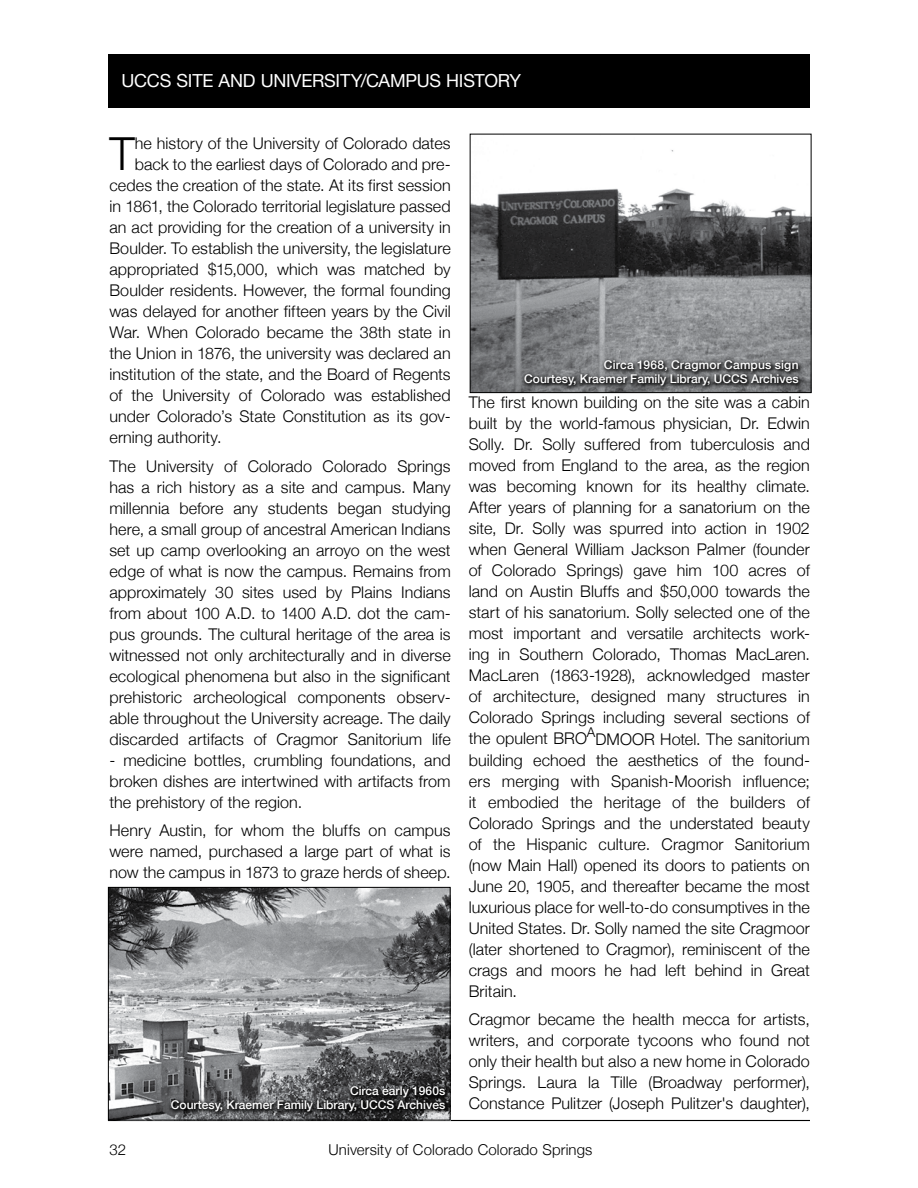
<style>
.page{position:relative;width:918px;height:1188px;background:#fff}
.page>*{position:absolute;margin:0;border:0;box-sizing:border-box;transform-origin:0 0}
.t1{font:300 45.6px "Helvetica Neue";color:#000}
.t2{font:18px "Helvetica Neue";letter-spacing:-.015em;color:#fff}
.t3{font:300 16.2px/21px "Helvetica Neue";letter-spacing:.005em;color:#000;text-align:justify}
.t4{font:300 15px "Helvetica Neue";letter-spacing:.01em;color:#000}
.t5{font:500 12px/13.5px "Helvetica Neue";color:#fff;text-align:right}
</style>
<div class="page">
<hr style="left:108px;top:1120px;width:702px;height:1px;background:#000">
<div style="left:108px;top:54px;width:702px;height:54px;background:#000"></div>
<img style="left:110px;top:889px;width:339px;height:229px">
<div style="left:108px;top:887px;width:343px;height:233px;border:1px solid #000"></div>
<div style="left:168px;top:1084px;width:282px;height:33px;background:#000;opacity:.75"></div>
<img style="left:472px;top:150px;width:337px;height:241px">
<div style="left:470px;top:134px;width:341px;height:259px;border:1px solid #000"></div>
<div style="left:521px;top:358px;width:283px;height:33px;background:#000;opacity:.75"></div>
<p class="t2" style="left:121px;top:69px;width:26px">UCCS</p>
<p class="t2" style="left:177px;top:69px;width:346px">SITE AN D UN IVERSITY/CAMPUS HISTO RY</p>
<h1 class="t1" style="left:109px;top:126px;width:27px">T</h1>
<p class="t3" style="left:135px;top:133px;width:317px">he history of the University of Colorado dates</p>
<p class="t3" style="left:135px;top:154px;width:317px">back to the earliest days of Colorado and pre-</p>
<p class="t3" style="left:110px;top:175px;width:343px">cedes the creation of the state. At its first session</p>
<p class="t3" style="left:110px;top:196px;width:343px">in 1861, the Colorado territorial legislature passed</p>
<p class="t3" style="left:110px;top:217px;width:343px">an act providing for the creation of a university in</p>
<p class="t3" style="left:110px;top:238px;width:343px">Boulder. To establish the university, the legislature</p>
<p class="t3" style="left:110px;top:259px;width:343px">appropriated $15,000, which was matched by</p>
<p class="t3" style="left:110px;top:280px;width:343px">Boulder residents. However, the formal founding</p>
<p class="t3" style="left:110px;top:301px;width:343px">was delayed for another fifteen years by the Civil</p>
<p class="t3" style="left:110px;top:322px;width:343px">War. When Colorado became the 38th state in</p>
<p class="t3" style="left:110px;top:343px;width:343px">the Union in 1876, the university was declared an</p>
<p class="t3" style="left:110px;top:364px;width:343px">institution of the state, and the Board of Regents</p>
<p class="t3" style="left:110px;top:385px;width:343px">of the University of Colorado was established</p>
<p class="t3" style="left:110px;top:406px;width:343px">under Colorado’s State Constitution as its gov-</p>
<p class="t3" style="left:110px;top:427px;width:110px">erning authority.</p>
<p class="t3" style="left:109px;top:455px;width:343px">The University of Colorado Colorado Springs has a rich history as a site and campus. Many millennia before any students began studying here, a small group of ancestral American Indians set up camp overlooking an arroyo on the west edge of what is now the campus. Remains from approximately 30 sites used by Plains Indians from about 100 A. D. to 1400 A. D. dot the cam&shy;pus grounds. The cultural heritage of the area is witnessed not only architecturally and in diverse ecological phenomena but also in the significant prehistoric archeological components observ&shy;able throughout the University acreage. The daily discarded artifacts of Cragmor Sanitorium life</p>
<p class="t3" style="left:109px;top:749px;width:343px">- medicine bottles, crumbling foundations, and broken dishes are intertwined with artifacts from the prehistory of the region.</p>
<p class="t3" style="left:109px;top:820px;width:343px">Henry Austin, for whom the bluffs on campus were named, purchased a large part of what is now the campus in 1873 to graze herds of sheep.</p>
<p class="t5" style="left:171px;top:1084px;width:276px">Circa early 1960s<br>Courtesy, Kraemer Family Library, UCCS Archives</p>
<p class="t5" style="left:524px;top:358px;width:276px">Circa 1968, Cragmor Campus sign<br>Courtesy, Kraemer Family Library, UCCS Archives</p>
<p class="t3" style="left:469px;top:392px;width:343px;text-align:left">The first known building on the site was a cabin built by the world-famous physician, Dr. Edwin Solly. Dr. Solly suffered from tuberculosis and moved from England to the area, as the region was becoming known for its healthy climate.<br>After years of planning for a sanatorium on the site, Dr. Solly was spurred into action in 1902 when General William Jackson Palmer (founder of Colorado Springs) gave him 100 acres of land on Austin Bluffs and $50,000 towards the start of his sanatorium. Solly selected one of the most important and versatile architects work&shy;ing in Southern Colorado, Thomas MacLaren.<br>MacLaren (1863-1928), acknowledged master of architecture, designed many structures in Colorado Springs including several sections of the opulent BRO<sup>A</sup>DMOOR Hotel. The sanitorium building echoed the aesthetics of the found&shy;ers merging with Spanish-Moorish influence; it embodied the heritage of the builders of Colorado Springs and the understated beauty of the Hispanic culture. Cragmor Sanitorium (now Main Hall) opened its doors to patients on June 20, 1905, and thereafter became the most luxurious place for well-to-do consumptives in the United States. Dr. Solly named the site Cragmoor (later shortened to Cragmor), reminiscent of the crags and moors he had left behind in Great Britain.</p>
<p class="t3" style="left:469px;top:1008px;width:343px">Cragmor became the health mecca for artists, writers, and corporate tycoons who found not only their health but also a new home in Colorado Springs. Laura la Tille (Broadway performer), Constance Pulitzer (Joseph Pulitzer's daughter),</p>
<p class="t4" style="left:109px;top:1140px;width:18px">32</p>
<p class="t4" style="left:329px;top:1140px;width:265px">University of Colorado Colorado Springs</p>
</div>
